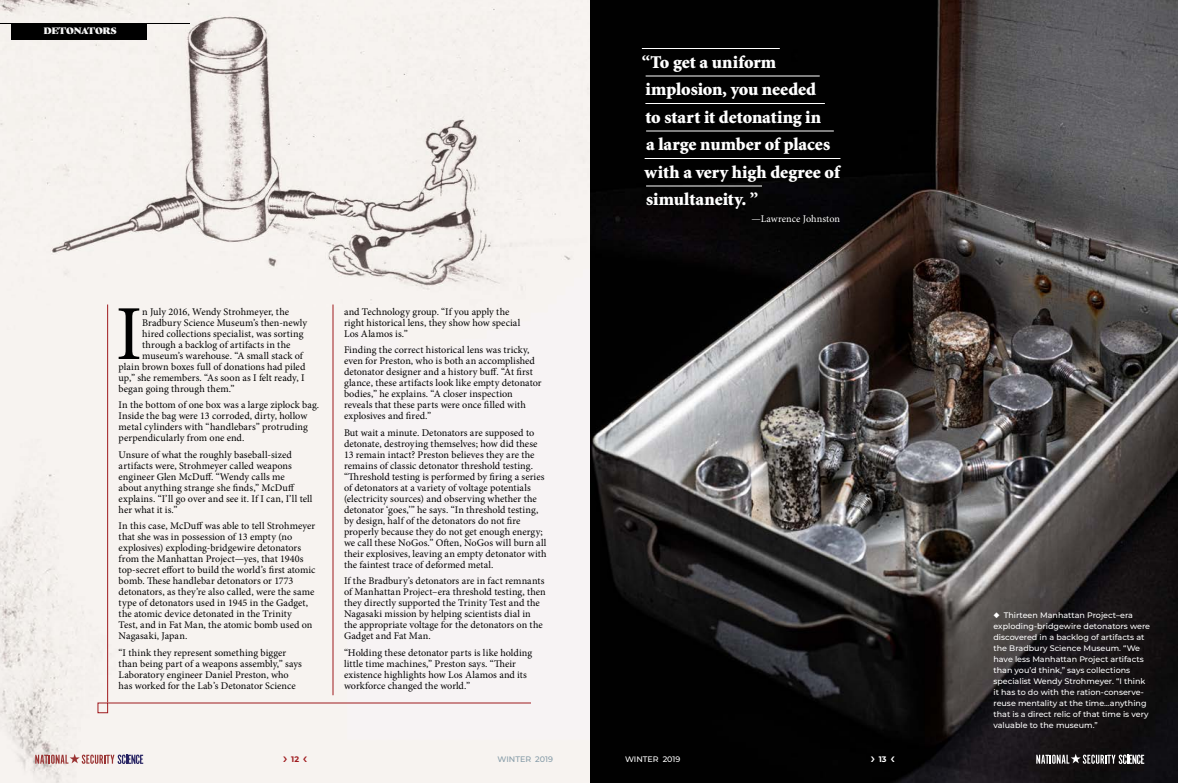
<style>
.page{position:relative;width:1178px;height:783px;background:#fff}
.page>*{position:absolute;margin:0;border:0;box-sizing:border-box;transform-origin:0 0}
.t1{font:77.9px "Minion Pro";color:#000}
.t2{font:900 18px/27.5px "Minion Std";letter-spacing:-.005em;color:#fff}
.t3{font:10.2px/11px "Minion Pro";letter-spacing:.005em;color:#000}
.t4{font:10.2px "Minion Pro";color:#fff}
.t5{font:9px "Gastromond";color:#f8f8f8}
.t6{font:500 8px/11px "Montserrat";color:#fff}
.t7{font:500 8px "Montserrat";color:#869ca8}
.t8{font:700 8px "Montserrat";color:#9f1a1e}
.t9{font:700 8px "Montserrat";color:#fff}
</style>
<div class="page">
<div style="left:0;top:0;width:590px;height:783px;background:#f7f3f0"></div>
<hr style="left:107px;top:305px;width:1px;height:397px;background:#9f1a1e">
<div style="left:97px;top:702px;width:11px;height:11px;border:1px solid #9f1a1e"></div>
<hr style="left:108px;top:702px;width:423px;height:2px;background:#9f1a1e">
<img style="left:590px;top:0;width:588px;height:783px">
<hr style="left:642px;top:48px;width:138px;height:1px;background:#fff">
<hr style="left:646px;top:76px;width:174px;height:1px;background:#fff">
<hr style="left:645px;top:103px;width:180px;height:1px;background:#fff">
<hr style="left:646px;top:131px;width:188px;height:1px;background:#fff">
<hr style="left:645px;top:158px;width:195px;height:1px;background:#fff">
<hr style="left:646px;top:186px;width:116px;height:1px;background:#fff">
<svg style="left:35px;top:754px;width:108px;height:10px"></svg>
<hr style="left:0;top:23px;width:190px;height:1px;background:#000">
<div style="left:11px;top:24px;width:135px;height:16px;background:#000"></div>
<svg style="left:1036px;top:754px;width:108px;height:10px"></svg>
<hr style="left:332px;top:305px;width:2px;height:390px;background:#9f1a1e">
<svg style="left:283px;top:756px;width:4px;height:6px"></svg>
<svg style="left:303px;top:756px;width:6px;height:7px"></svg>
<svg style="left:871px;top:756px;width:4px;height:6px"></svg>
<svg style="left:891px;top:756px;width:4px;height:6px"></svg>
<p class="t5" style="left:44px;top:24px;width:74px">DETONATORS</p>
<h1 class="t1" style="left:116px;top:282px;width:28px">I</h1>
<p class="t3" style="left:142px;top:306px;width:148px">n July 2016, Wendy Strohmeyer, the</p>
<p class="t3" style="left:142px;top:317px;width:166px">Bradbury Science Museum’s then-newly</p>
<p class="t3" style="left:142px;top:328px;width:163px">hired collections specialist, was sorting</p>
<p class="t3" style="left:142px;top:339px;width:150px">through a backlog of artifacts in the</p>
<p class="t3" style="left:142px;top:350px;width:162px">museum’s warehouse. “A small stack of</p>
<p class="t3" style="left:119px;top:361px;width:188px">plain brown boxes full of donations had piled</p>
<p class="t3" style="left:119px;top:372px;width:187px">up,” she remembers. “As soon as I felt ready, I</p>
<p class="t3" style="left:119px;top:383px;width:118px">began going through them.”</p>
<p class="t3" style="left:119px;top:400px;width:202px">In the bottom of one box was a large ziplock bag.<br>Inside the bag were 13 corroded, dirty, hollow metal cylinders with “handlebars” protruding perpendicularly from one end.</p>
<p class="t3" style="left:119px;top:449px;width:195px">Unsure of what the roughly baseball-sized artifacts were, Strohmeyer called weapons engineer Glen McDuff. “Wendy calls me<br>about anything strange she finds,” McDuff explains. “I’ll go over and see it. If I can, I’ll tell her what it is.”</p>
<p class="t3" style="left:119px;top:521px;width:198px">In this case, McDuff was able to tell Strohmeyer that she was in possession of 13 empty (no explosives) exploding-bridgewire detonators from the Manhattan Project—yes, that 1940s top-secret effort to build the world’s first atomic bomb. These handlebar detonators or 1773 detonators, as they’re also called, were the same type of detonators used in 1945 in the Gadget, the atomic device detonated in the Trinity<br>Test, and in Fat Man, the atomic bomb used on Nagasaki, Japan.</p>
<p class="t3" style="left:119px;top:647px;width:185px">“I think they represent something bigger than being part of a weapons assembly,” says Laboratory engineer Daniel Preston, who has worked for the Lab’s Detonator Science</p>
<p class="t3" style="left:344px;top:306px;width:178px">and Technology group. “If you apply the right historical lens, they show how special<br>Los Alamos is.”</p>
<p class="t3" style="left:344px;top:345px;width:199px">Finding the correct historical lens was tricky, even for Preston, who is both an accomplished detonator designer and a history buff. “At first glance, these artifacts look like empty detonator bodies,” he explains. “A closer inspection reveals that these parts were once filled with explosives and fired.”</p>
<p class="t3" style="left:344px;top:427px;width:204px">But wait a minute. Detonators are supposed to detonate, destroying themselves; how did these 13 remain intact? Preston believes they are the remains of classic detonator threshold testing. “Threshold testing is performed by firing a series of detonators at a variety of voltage potentials (electricity sources) and observing whether the detonator ‘goes,’” he says. “In threshold testing, by design, half of the detonators do not fire properly because they do not get enough energy; we call these NoGos.” Often, NoGos will burn all their explosives, leaving an empty detonator with the faintest trace of deformed metal.</p>
<p class="t3" style="left:344px;top:576px;width:203px">If the Bradbury’s detonators are in fact remnants of Manhattan Project–era threshold testing, then they directly supported the Trinity Test and the Nagasaki mission by helping scientists dial in the appropriate voltage for the detonators on the Gadget and Fat Man.</p>
<p class="t3" style="left:344px;top:647px;width:190px">“Holding these detonator parts is like holding little time machines,” Preston says. “Their existence highlights how Los Alamos and its workforce changed the world.”</p>
<h2 class="t2" style="left:642px;top:49px;width:200px">“To get a uniform implosion, you needed<br>to start it detonating in<br>a large number of places with a very high degree of simultaneity. ”</h2>
<p class="t4" style="left:752px;top:211px;width:90px">—Lawrence Johnston</p>
<p class="t8" style="left:291px;top:753px;width:9px">12</p>
<p class="t7" style="left:497px;top:753px;width:57px">WINTER 2019</p>
<p class="t6" style="left:625px;top:753px;width:57px">WINTER 2019</p>
<p class="t9" style="left:879px;top:753px;width:9px">13</p>
<p class="t6" style="left:994px;top:609px;width:158px">◆ Thirteen Manhattan Project–era exploding-bridgewire detonators were discovered in a backlog of artifacts at the Bradbury Science Museum. “We have less Manhattan Project artifacts than you’d think,” says collections specialist Wendy Strohmeyer. “I think it has to do with the ration-conserve&shy;reuse mentality at the time…anything that is a direct relic of that time is very valuable to the museum.”</p>
</div>
